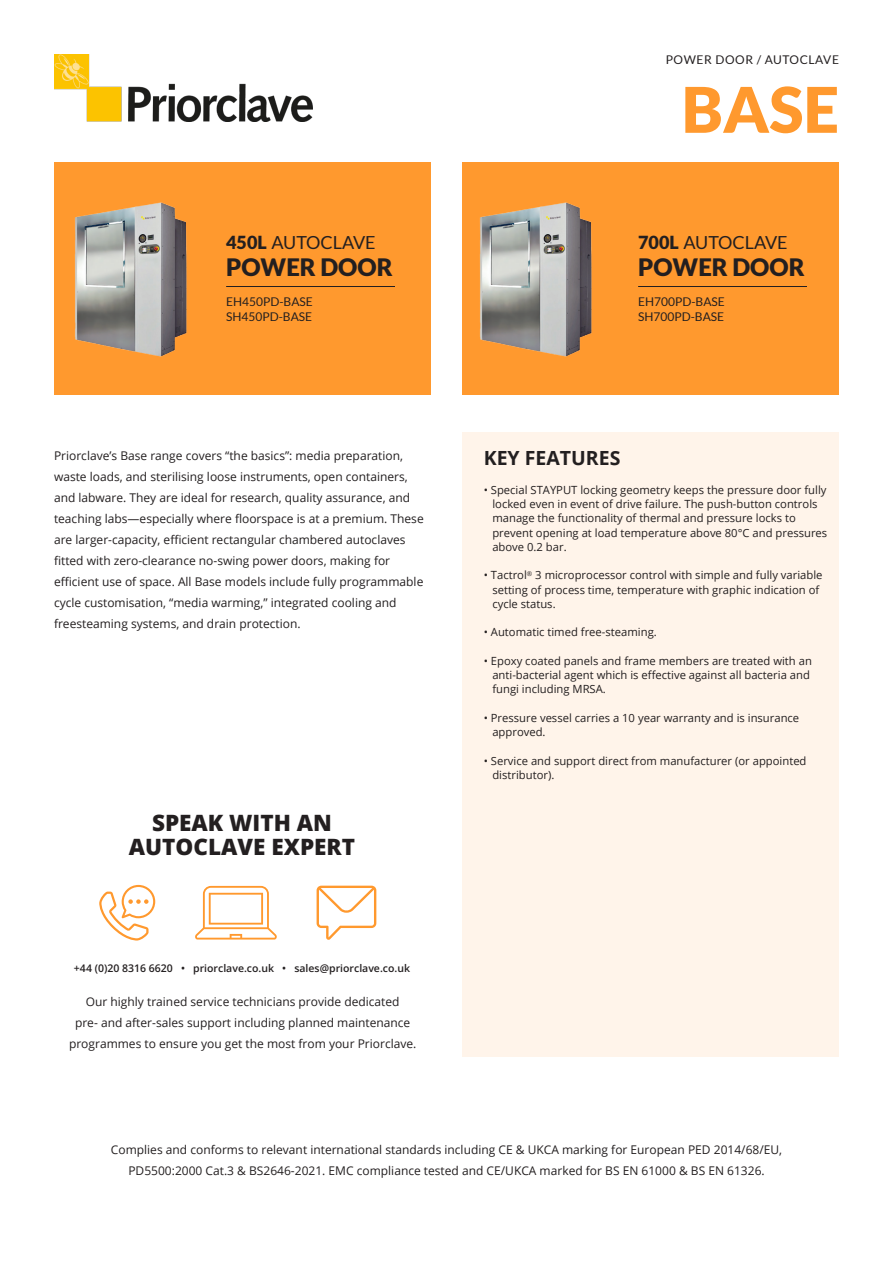
<style>
.page{position:relative;width:893px;height:1263px;background:#fff}
.page>*{position:absolute;margin:0;border:0;box-sizing:border-box;transform-origin:0 0}
.t1{font:900 63px "Lato";color:#ff992e}
.t2{font:900 24px "Lato";color:#231f20}
.t3{font:800 22.5px/24px "Open Sans";color:#231f20;text-align:center}
.t4{font:700 19.5px "Open Sans";color:#231f20}
.t5{font:18px "Lato";color:#231f20}
.t6{font:12px/21px "Open Sans";color:#231f20;text-align:center}
.t7{font:12px "Lato";color:#231f20}
.t8{font:12px "Lato";letter-spacing:.05em;color:#231f20}
.Key_Features_Body_Bu{font:11.25px/14.2px "Open Sans";color:#231f20}
.t9{font:600 10.5px "Open Sans";color:#231f20}
.s1{font-weight:900}
</style>
<div class="page">
<div style="left:54px;top:162px;width:376px;height:232px;background:#ff992e"></div>
<div style="left:463px;top:162px;width:376px;height:232px;background:#ff992e"></div>
<div style="left:463px;top:432px;width:376px;height:624px;background:#fff4ea"></div>
<svg style="left:195px;top:886px;width:82px;height:53px"></svg>
<svg style="left:99px;top:885px;width:56px;height:55px"></svg>
<svg style="left:317px;top:886px;width:59px;height:54px"></svg>
<img style="left:74px;top:202px;width:113px;height:155px">
<img style="left:479px;top:202px;width:113px;height:155px">
<img style="left:54px;top:54px;width:258px;height:68px">
<hr style="left:226px;top:286px;width:169px;height:1px;background:#231f20">
<hr style="left:638px;top:286px;width:169px;height:1px;background:#231f20">
<p class="t8" style="left:666px;top:53px;width:175px">POWER DOOR / AUTOCLAVE</p>
<p class="t5" style="left:226px;top:233px;width:151px"><span class="s1">450L</span> AUTOCLAVE</p>
<p class="t2" style="left:226px;top:253px;width:168px">POWER DOOR</p>
<p class="t7" style="left:226px;top:295px;width:88px">EH450PD-BASE</p>
<p class="t7" style="left:226px;top:310px;width:88px">SH450PD-BASE</p>
<h1 class="t1" style="left:682px;top:73px;width:159px">BASE</h1>
<p class="t5" style="left:638px;top:233px;width:151px"><span class="s1">700L</span> AUTOCLAVE</p>
<p class="t2" style="left:638px;top:253px;width:168px">POWER DOOR</p>
<p class="t7" style="left:638px;top:295px;width:88px">EH700PD-BASE</p>
<p class="t7" style="left:638px;top:310px;width:88px">SH700PD-BASE</p>
<p class="t6" style="left:54px;top:444px;width:371px;text-align:left">Priorclave’s Base range covers “the basics”: media preparation, waste loads, and sterilising loose instruments, open containers, and labware. They are ideal for research, quality assurance, and teaching labs—especially where floorspace is at a premium. These are larger-capacity, efficient rectangular chambered autoclaves fitted with zero-clearance no-swing power doors, making for efficient use of space. All Base models include fully programmable cycle customisation, “media warming,” integrated cooling and freesteaming systems, and drain protection.</p>
<p class="t4" style="left:484px;top:445px;width:138px">KEY FEATURES</p>
<p class="Key_Features_Body_Bu" style="left:484px;top:482px;width:344px">• Special STAYPUT locking geometry keeps the pressure door fully</p>
<p class="Key_Features_Body_Bu" style="left:492px;top:497px;width:336px">locked even in event of drive failure. The push-button controls manage the functionality of thermal and pressure locks to prevent opening at load temperature above 80°C and pressures above 0.2 bar.</p>
<p class="Key_Features_Body_Bu" style="left:484px;top:568px;width:340px">• Tactrol<sup>®</sup> 3 microprocessor control with simple and fully variable</p>
<p class="Key_Features_Body_Bu" style="left:492px;top:582px;width:328px">setting of process time, temperature with graphic indication of cycle status.</p>
<p class="Key_Features_Body_Bu" style="left:484px;top:625px;width:175px">• Automatic timed free-steaming.</p>
<p class="Key_Features_Body_Bu" style="left:484px;top:653px;width:330px">• Epoxy coated panels and frame members are treated with an</p>
<p class="Key_Features_Body_Bu" style="left:492px;top:668px;width:319px">anti-bacterial agent which is effective against all bacteria and fungi including MRSA.</p>
<p class="Key_Features_Body_Bu" style="left:484px;top:710px;width:317px">• Pressure vessel carries a 10 year warranty and is insurance</p>
<p class="Key_Features_Body_Bu" style="left:492px;top:725px;width:55px">approved.</p>
<p class="Key_Features_Body_Bu" style="left:484px;top:753px;width:324px">• Service and support direct from manufacturer (or appointed</p>
<p class="Key_Features_Body_Bu" style="left:492px;top:767px;width:63px">distributor).</p>
<h3 class="t3" style="left:129px;top:810px;width:228px">SPEAK WITH AN<br>AUTOCLAVE EXPERT</h3>
<p class="t9" style="left:74px;top:961px;width:338px">+44 (0)20 8316 6620 • priorclave.co.uk • sales@priorclave.co.uk</p>
<p class="t6" style="left:69px;top:991px;width:349px">Our highly trained service technicians provide dedicated<br>pre- and after-sales support including planned maintenance programmes to ensure you get the most from your Priorclave.</p>
<p class="t6" style="left:111px;top:1138px;width:673px">Complies and conforms to relevant international standards including CE &amp; UKCA marking for European PED 2014/68/EU,<br>PD5500:2000 Cat.3 &amp; BS2646-2021. EMC compliance tested and CE/UKCA marked for BS EN 61000 &amp; BS EN 61326.</p>
</div>
